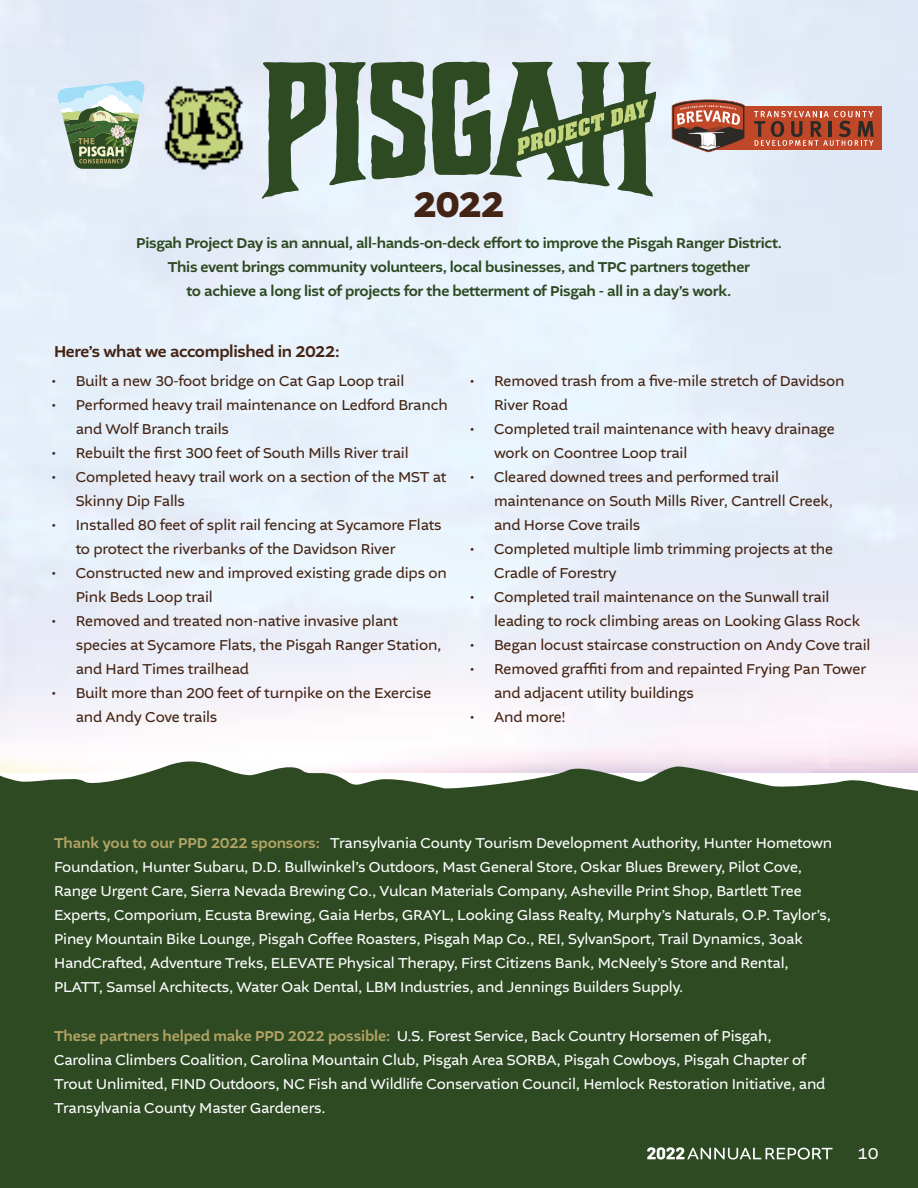
<style>
.page{position:relative;width:918px;height:1188px;background:#fff}
.page>*{position:absolute;margin:0;border:0;box-sizing:border-box;transform-origin:0 0}
.t1{font:700 37.5px "Altivo";color:#432414}
.t2{font:500 16.5px "Altivo";letter-spacing:-.02em;color:#432414}
.t3{font:16.5px "Altivo";color:#fff}
.t4{font:15px/24px "Altivo";letter-spacing:-.01em;color:#432414}
.t5{font:15px/24px "Altivo";letter-spacing:-.01em;color:#fff}
.t6{font:500 15px/24px "Altivo";letter-spacing:-.02em;color:#2d4a22;text-align:center}
.s1{font-weight:500;color:#b1a365}
</style>
<div class="page">
<img style="left:0;top:0;width:918px;height:753px">
<div style="left:0;top:753px;width:918px;height:435px;background:#2d4a22"></div>
<svg style="left:262px;top:61px;width:391px;height:138px;background:#879a8a"></svg>
<svg style="left:513px;top:91px;width:143px;height:74px;background:#778c6c"></svg>
<div style="left:712px;top:107px;width:170px;height:43px;background:#c14729"></div>
<svg style="left:672px;top:99px;width:73px;height:53px"></svg>
<svg style="left:754px;top:111px;width:120px;height:35px"></svg>
<svg style="left:57px;top:81px;width:88px;height:88px;background:#a0b6a6"></svg>
<svg style="left:647px;top:1147px;width:185px;height:13px"></svg>
<img style="left:162px;top:80px;width:87px;height:100px">
<h1 class="t1" style="left:414px;top:180px;width:92px">2022</h1>
<p class="t6" style="left:136px;top:231px;width:647px">Pisgah Project Day is an annual, all-hands-on-deck effort to improve the Pisgah Ranger District.<br>This event brings community volunteers, local businesses, and TPC partners together<br>to achieve a long list of projects for the betterment of Pisgah - all in a day’s work.</p>
<p class="t2" style="left:54px;top:341px;width:287px">Here’s what we accomplished in 2022:</p>
<p class="t4" style="left:52px;top:369px;width:354px">• Built a new 30-foot bridge on Cat Gap Loop trail</p>
<p class="t4" style="left:76px;top:393px;width:374px;text-indent:-24px">• Performed heavy trail maintenance on Ledford Branch and Wolf Branch trails</p>
<p class="t4" style="left:52px;top:441px;width:358px">• Rebuilt the first 300 feet of South Mills River trail</p>
<p class="t4" style="left:76px;top:465px;width:372px;text-indent:-24px">• Completed heavy trail work on a section of the MST at<br>Skinny Dip Falls</p>
<p class="t4" style="left:76px;top:513px;width:367px;text-indent:-24px">• Installed 80 feet of split rail fencing at Sycamore Flats to protect the riverbanks of the Davidson River</p>
<p class="t4" style="left:76px;top:561px;width:373px;text-indent:-24px">• Constructed new and improved existing grade dips on<br>Pink Beds Loop trail</p>
<p class="t4" style="left:76px;top:609px;width:367px;text-indent:-24px">• Removed and treated non-native invasive plant species at Sycamore Flats, the Pisgah Ranger Station, and Hard Times trailhead</p>
<p class="t4" style="left:76px;top:681px;width:357px;text-indent:-24px">• Built more than 200 feet of turnpike on the Exercise and Andy Cove trails</p>
<p class="t4" style="left:494px;top:369px;width:352px;text-indent:-24px">• Removed trash from a five-mile stretch of Davidson<br>River Road</p>
<p class="t4" style="left:494px;top:417px;width:342px;text-indent:-24px">• Completed trail maintenance with heavy drainage work on Coontree Loop trail</p>
<p class="t4" style="left:494px;top:465px;width:340px;text-indent:-24px">• Cleared downed trees and performed trail maintenance on South Mills River, Cantrell Creek, and Horse Cove trails</p>
<p class="t4" style="left:494px;top:537px;width:341px;text-indent:-24px">• Completed multiple limb trimming projects at the<br>Cradle of Forestry</p>
<p class="t4" style="left:494px;top:585px;width:368px;text-indent:-24px">• Completed trail maintenance on the Sunwall trail leading to rock climbing areas on Looking Glass Rock</p>
<p class="t4" style="left:470px;top:633px;width:402px">• Began locust staircase construction on Andy Cove trail</p>
<p class="t4" style="left:494px;top:657px;width:374px;text-indent:-24px">• Removed graffiti from and repainted Frying Pan Tower and adjacent utility buildings</p>
<p class="t4" style="left:470px;top:705px;width:97px">• And more!</p>
<p class="t5" style="left:54px;top:831px;width:780px"><span class="s1">Thank you to our PPD 2022 sponsors:</span> Transylvania County Tourism Development Authority, Hunter Hometown Foundation, Hunter Subaru, D.D. Bullwinkel’s Outdoors, Mast General Store, Oskar Blues Brewery, Pilot Cove, Range Urgent Care, Sierra Nevada Brewing Co., Vulcan Materials Company, Asheville Print Shop, Bartlett Tree Experts, Comporium, Ecusta Brewing, Gaia Herbs, GRAYL, Looking Glass Realty, Murphy’s Naturals, O.P. Taylor’s, Piney Mountain Bike Lounge, Pisgah Coffee Roasters, Pisgah Map Co., REI, SylvanSport, Trail Dynamics, 3oak HandCrafted, Adventure Treks, ELEVATE Physical Therapy, First Citizens Bank, McNeely’s Store and Rental, PLATT, Samsel Architects, Water Oak Dental, LBM Industries, and Jennings Builders Supply.</p>
<p class="t5" style="left:54px;top:1024px;width:773px"><span class="s1">These partners helped make PPD 2022 possible:</span> U.S. Forest Service, Back Country Horsemen of Pisgah, Carolina Climbers Coalition, Carolina Mountain Club, Pisgah Area SORBA, Pisgah Cowboys, Pisgah Chapter of Trout Unlimited, FIND Outdoors, NC Fish and Wildlife Conservation Council, Hemlock Restoration Initiative, and Transylvania County Master Gardeners.</p>
<p class="t3" style="left:858px;top:1143px;width:22px">10</p>
</div>
